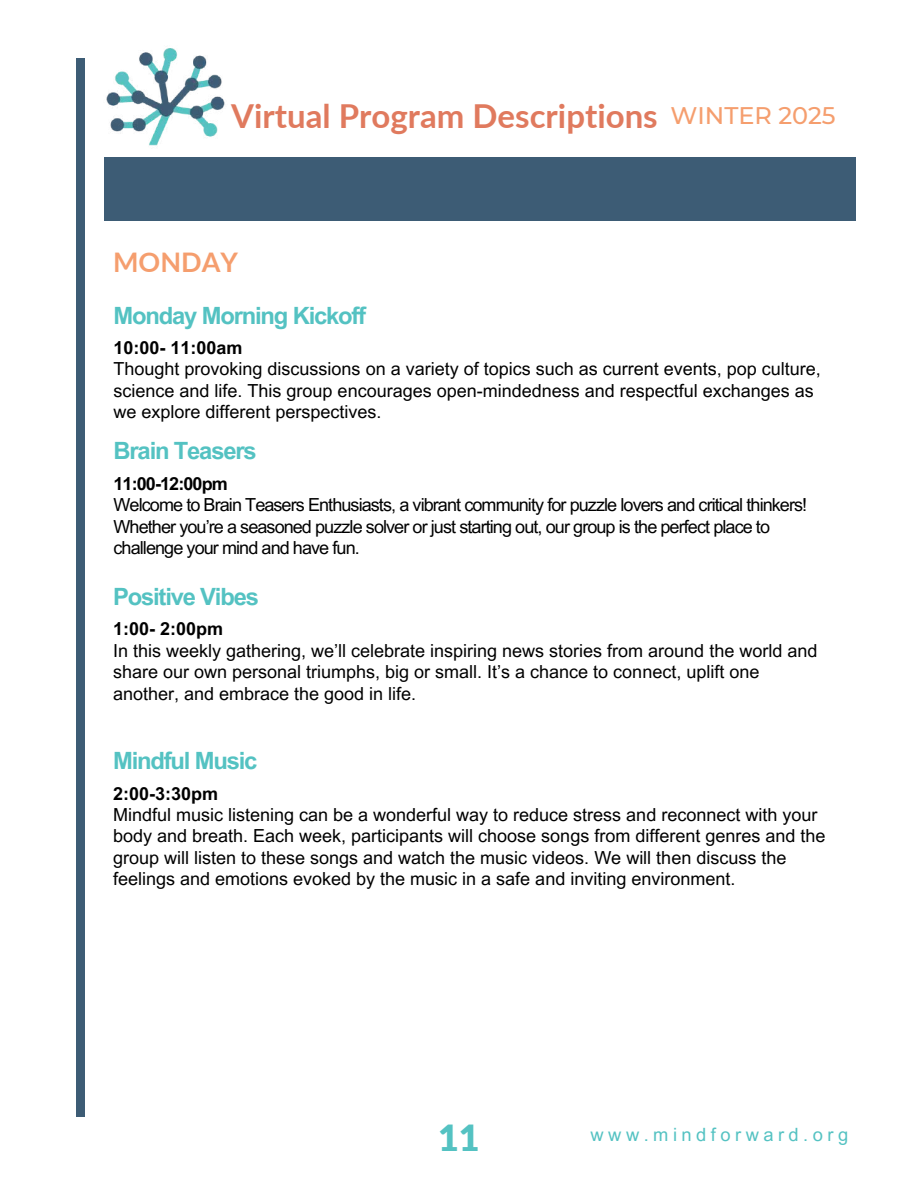
<style>
.page{position:relative;width:918px;height:1188px;background:#fff}
.page>*{position:absolute;margin:0;border:0;box-sizing:border-box;transform-origin:0 0}
.t1{font:900 36px "Lato";color:#54c2c2}
.t2{font:700 33px "Lato";color:#e07a5e}
.t3{font:700 27px "Lato";color:#f59e6e}
.t4{font:500 24px "Montserrat";color:#f59e6e}
.t5{font:700 23.85px "Arial MT Pro";letter-spacing:-.05em;color:#54c2c2}
.t6{font:18.3px "Arial MT Pro";letter-spacing:.245em;color:#54c2c2}
.t7{font:18px/21.3px "Arial MT Pro";color:#000}
.t8{font:18px/21.5px "Arial MT Pro";letter-spacing:-.05em;color:#000}
.t9{font:700 18px "Arial MT Pro";color:#000}
.t10{font:700 18px "Arial MT Pro";letter-spacing:-.05em;color:#000}
</style>
<div class="page">
<div style="left:104px;top:157px;width:751px;height:63px;background:#3d5c75"></div>
<img style="left:106px;top:48px;width:119px;height:98px">
<div style="left:76px;top:59px;width:9px;height:1058px;background:#3d5c75"></div>
<h2 class="t2" style="left:231px;top:96px;width:428px">Virtual Program Descriptions</h2>
<h3 class="t4" style="left:670px;top:101px;width:167px">WINTER 2025</h3>
<h3 class="t3" style="left:113px;top:245px;width:126px">MONDAY</h3>
<h3 class="t5" style="left:114px;top:306px;width:254px">Monday Morning Kickoff</h3>
<p class="t9" style="left:114px;top:341px;width:131px">10:00- 11:00am</p>
<p class="t7" style="left:114px;top:361px;width:709px">Thought provoking discussions on a variety of topics such as current events, pop culture, science and life. This group encourages open-mindedness and respectful exchanges as we explore different perspectives.</p>
<h3 class="t5" style="left:114px;top:442px;width:145px">Brain Teasers</h3>
<p class="t10" style="left:114px;top:477px;width:116px">11:00-12:00pm</p>
<p class="t8" style="left:114px;top:497px;width:695px">Welcome to Brain Teasers Enthusiasts, a vibrant community for puzzle lovers and critical thinkers!<br>Whether you’re a seasoned puzzle solver or just starting out, our group is the perfect place to challenge your mind and have fun.</p>
<h3 class="t5" style="left:113px;top:588px;width:147px">Positive Vibes</h3>
<p class="t9" style="left:113px;top:622px;width:112px">1:00- 2:00pm</p>
<p class="t7" style="left:113px;top:642px;width:706px">In this weekly gathering, we’ll celebrate inspiring news stories from around the world and share our own personal triumphs, big or small. It’s a chance to connect, uplift one another, and embrace the good in life.</p>
<h3 class="t5" style="left:113px;top:752px;width:146px">Mindful Music</h3>
<p class="t9" style="left:113px;top:787px;width:107px">2:00-3:30pm</p>
<p class="t7" style="left:113px;top:806px;width:714px">Mindful music listening can be a wonderful way to reduce stress and reconnect with your body and breath. Each week, participants will choose songs from different genres and the group will listen to these songs and watch the music videos. We will then discuss the feelings and emotions evoked by the music in a safe and inviting environment.</p>
<h1 class="t1" style="left:438px;top:1116px;width:43px">11</h1>
<p class="t6" style="left:591px;top:1128px;width:259px">www.mindforward.org</p>
</div>
